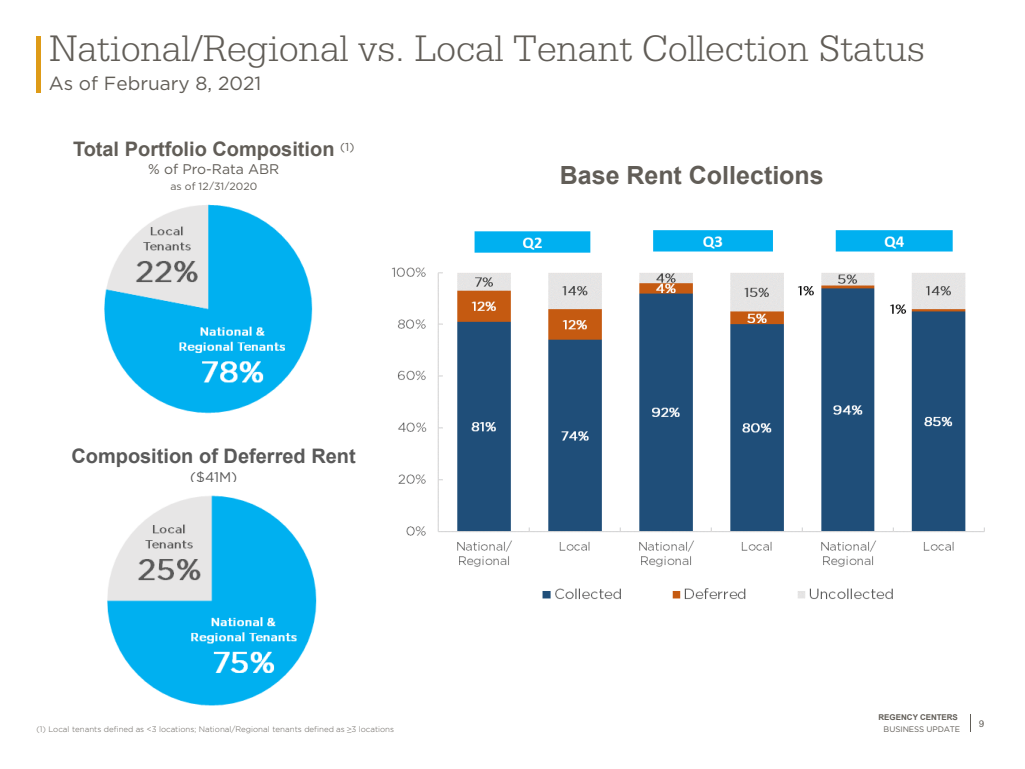
<style>
.page{position:relative;width:1025px;height:769px;background:#fff}
.page>*{position:absolute;margin:0;border:0;box-sizing:border-box;transform-origin:0 0}
.t1{font:300 39px "Serifa Std";color:#615d57}
.t2{font:700 25px "Arial";color:#615d57}
.t3{font:700 20px "Arial";color:#615d57}
.t4{font:700 20px "Arial";color:#595959}
.t5{font:19px "Gotham";color:#615d57}
.t6{font:14px "Gotham";color:#615d57}
.t7{font:14px "Gotham";color:#595959}
.t8{font:10.5px "Gotham";color:#615d57}
.t9{font:10px "Serifa Std";color:#615d57}
.t10{font:300 8px "Gotham";color:#615d57}
.t11{font:700 8px "Arial";letter-spacing:-.005em;color:#615d57}
.t12{font:8px "Gotham";letter-spacing:-.01em;color:#615d57}
.s1{font-family:"Times New Roman";font-weight:400}
</style>
<div class="page">
<div style="left:36px;top:36px;width:5px;height:57px;background:#de9b17"></div>
<svg style="left:970px;top:714px;width:1px;height:17px"></svg>
<img style="left:392px;top:230px;width:593px;height:369px">
<img style="left:104px;top:204px;width:209px;height:210px">
<img style="left:107px;top:495px;width:210px;height:211px">
<h1 class="t1" style="left:50px;top:27px;width:876px">National/Regional vs. Local Tenant Collection Status</h1>
<h1 class="t5" style="left:49px;top:71px;width:214px">As of February 8, 2021</h1>
<p class="t3" style="left:73px;top:135px;width:283px">Total Portfolio Composition <sup>(1)</sup></p>
<p class="t6" style="left:148px;top:160px;width:133px">% of Pro-Rata ABR</p>
<p class="t8" style="left:170px;top:179px;width:88px">as of 12/31/2020</p>
<p class="t2" style="left:560px;top:157px;width:265px">Base Rent Collections</p>
<p class="t4" style="left:71px;top:442px;width:286px">Composition of Deferred Rent</p>
<p class="t7" style="left:190px;top:468px;width:49px">($41M)</p>
<p class="t11" style="left:878px;top:711px;width:81px">REGENCY CENTERS</p>
<p class="t10" style="left:36px;top:724px;width:359px">(1) Local tenants defined as &lt;3 locations; National/Regional tenants defined as <span class="s1">≥</span>3 locations</p>
<p class="t12" style="left:883px;top:723px;width:78px">BUSINESS UPDATE</p>
<p class="t9" style="left:979px;top:717px;width:7px">9</p>
</div>
